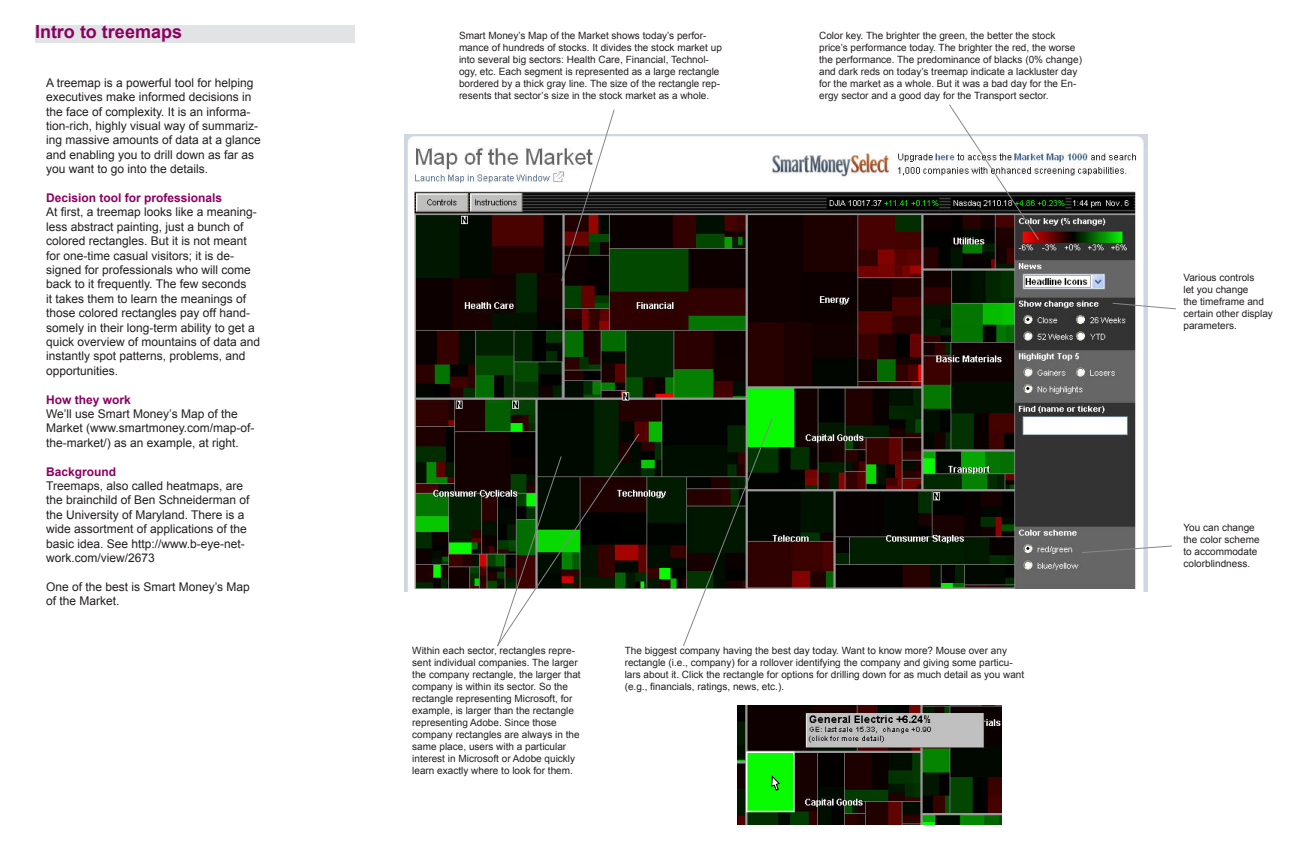
<style>
.page{position:relative;width:1296px;height:864px;background:#fff}
.page>*{position:absolute;margin:0;border:0;box-sizing:border-box;transform-origin:0 0}
.t1{font:700 18px "Arial";color:#8a0160}
.t2{font:12px/14.4px "Arial";color:#231f20}
.t3{font:700 12px "Arial";color:#8a0160}
.t4{font:10px/12px "Arial";color:#231f20}
</style>
<div class="page">
<div style="left:35px;top:25px;width:320px;height:18px;background:#e2e3e5"></div>
<img style="left:404px;top:134px;width:743px;height:458px">
<svg style="left:948px;top:104px;width:92px;height:137px"></svg>
<svg style="left:560px;top:109px;width:55px;height:173px"></svg>
<svg style="left:682px;top:417px;width:92px;height:229px"></svg>
<svg style="left:1112px;top:302px;width:64px;height:8px"></svg>
<svg style="left:1081px;top:545px;width:91px;height:9px"></svg>
<svg style="left:496px;top:433px;width:144px;height:214px"></svg>
<img style="left:737px;top:705px;width:265px;height:120px">
<svg style="left:771px;top:774px;width:10px;height:17px"></svg>
<p class="t1" style="left:35px;top:20px;width:149px">Intro to treemaps</p>
<p class="t2" style="left:46px;top:75px;width:216px">A treemap is a powerful tool for helping executives make informed decisions in the face of complexity. It is an informa&shy;tion-rich, highly visual way of summariz&shy;ing massive amounts of data at a glance and enabling you to drill down as far as you want to go into the details.</p>
<p class="t3" style="left:46px;top:190px;width:178px">Decision tool for professionals</p>
<p class="t2" style="left:46px;top:205px;width:216px">At first, a treemap looks like a meaning&shy;less abstract painting, just a bunch of colored rectangles. But it is not meant for one-time casual visitors; it is de&shy;signed for professionals who will come back to it frequently. The few seconds<br>it takes them to learn the meanings of those colored rectangles pay off hand&shy;somely in their long-term ability to get a quick overview of mountains of data and instantly spot patterns, problems, and opportunities.</p>
<p class="t3" style="left:46px;top:391px;width:86px">How they work</p>
<p class="t2" style="left:46px;top:407px;width:210px">We’ll use Smart Money’s Map of the<br>Market (www.smartmoney.com/map-of&shy;the-market/) as an example, at right.</p>
<p class="t3" style="left:46px;top:463px;width:72px">Background</p>
<p class="t2" style="left:46px;top:479px;width:205px">Treemaps, also called heatmaps, are the brainchild of Ben Schneiderman of the University of Maryland. There is a wide assortment of applications of the basic idea. See http://www.b-eye-net&shy;work.com/view/2673</p>
<p class="t2" style="left:46px;top:579px;width:205px">One of the best is Smart Money’s Map of the Market.</p>
<p class="t4" style="left:459px;top:30px;width:264px">Smart Money’s Map of the Market shows today’s perfor&shy;mance of hundreds of stocks. It divides the stock market up into several big sectors: Health Care, Financial, Technol&shy;ogy, etc. Each segment is represented as a large rectangle bordered by a thick gray line. The size of the rectangle rep&shy;resents that sector’s size in the stock market as a whole.</p>
<p class="t4" style="left:819px;top:30px;width:264px">Color key. The brighter the green, the better the stock price’s performance today. The brighter the red, the worse the performance. The predominance of blacks (0% change) and dark reds on today’s treemap indicate a lackluster day for the market as a whole. But it was a bad day for the En&shy;ergy sector and a good day for the Transport sector.</p>
<p class="t4" style="left:412px;top:645px;width:170px">Within each sector, rectangles repre&shy;sent individual companies. The larger the company rectangle, the larger that company is within its sector. So the rectangle representing Microsoft, for example, is larger than the rectangle representing Adobe. Since those company rectangles are always in the same place, users with a particular interest in Microsoft or Adobe quickly learn exactly where to look for them.</p>
<p class="t4" style="left:625px;top:645px;width:401px">The biggest company having the best day today. Want to know more? Mouse over any rectangle (i.e., company) for a rollover identifying the company and giving some particu&shy;lars about it. Click the rectangle for options for drilling down for as much detail as you want (e.g., financials, ratings, news, etc.).</p>
<p class="t4" style="left:1184px;top:272px;width:91px">Various controls<br>let you change<br>the timeframe and certain other display parameters.</p>
<p class="t4" style="left:1184px;top:522px;width:78px">You can change the color scheme to accommodate colorblindness.</p>
</div>
